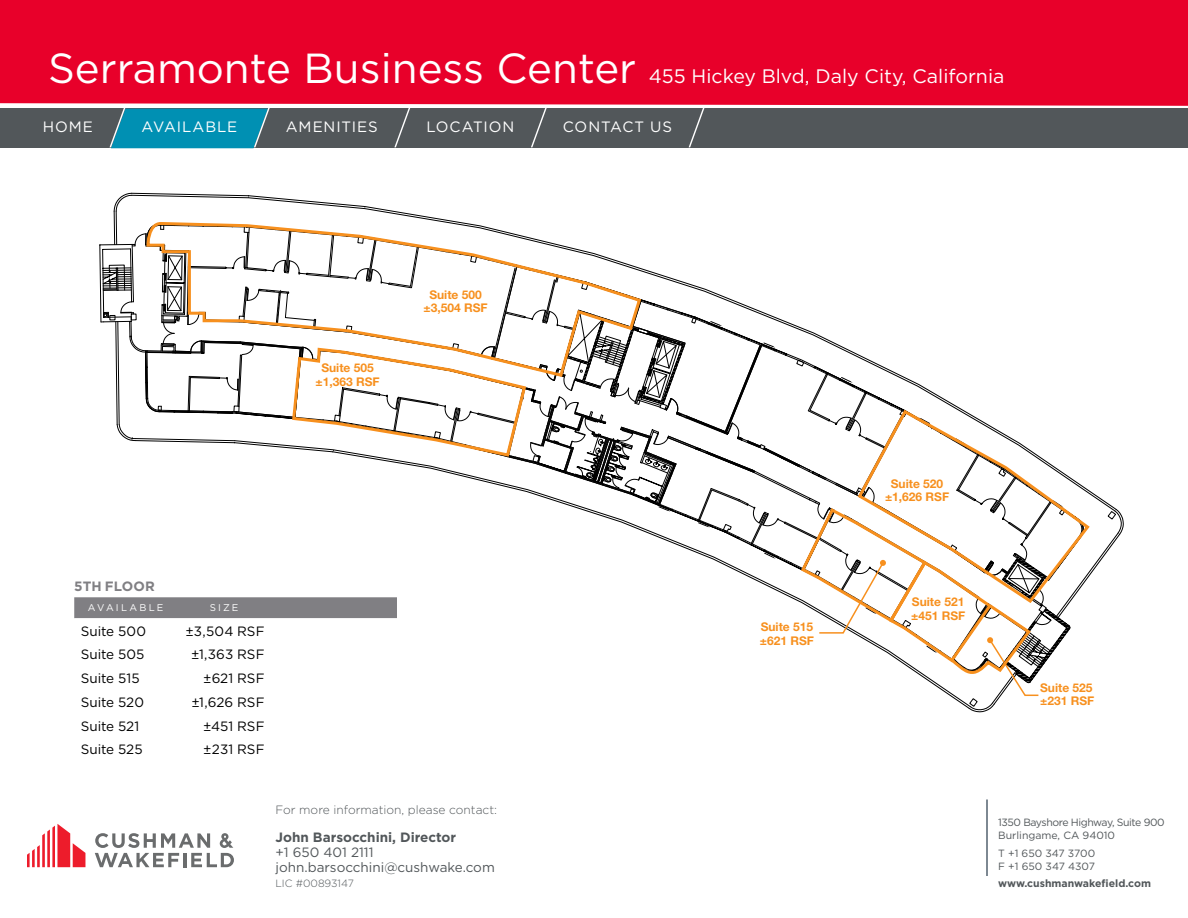
<style>
.page{position:relative;width:1188px;height:918px;background:#fff}
.page>*{position:absolute;margin:0;border:0;box-sizing:border-box;transform-origin:0 0}
.t1{font:19.5px "Gotham";color:#fff}
.t2{font:15px "Gotham";letter-spacing:.06em;color:#fff}
.t3{font:13.5px "Gotham";color:#000}
.t4{font:13.5px/15px "Gotham";color:#52575a}
.t5{font:700 13.5px "Gotham";color:#52575a}
.t6{font:700 13.5px "Gotham";color:#807f83}
.t7{font:700 12px/13.5px "Helvetica Neue LT Std";color:#f7901e;text-align:center}
.t8{font:300 12px "Gotham";color:#52575a}
.t9{font:10.5px/12.6px "Gotham";letter-spacing:-.025em;color:#52575a}
.t10{font:10.5px/12.6px "Gotham";color:#52575a}
.t11{font:700 10.5px "Gotham";color:#52575a}
.t12{font:300 10.5px "Gotham";color:#52575a}
.t13{font:9.75px "Gotham";letter-spacing:.225em;color:#fff}
.s1{font-size:42px}
</style>
<div class="page">
<div style="left:0;top:109px;width:1188px;height:39px;background:#52575a"></div>
<hr style="left:986px;top:800px;width:2px;height:76px;background:#53626f">
<svg style="left:27px;top:824px;width:58px;height:43px"></svg>
<svg style="left:95px;top:833px;width:139px;height:34px"></svg>
<div style="left:0;top:0;width:1188px;height:106px;background:#e8002a"></div>
<svg style="left:108px;top:105px;width:163px;height:44px"></svg>
<svg style="left:393px;top:105px;width:19px;height:43px"></svg>
<svg style="left:530px;top:105px;width:18px;height:43px"></svg>
<svg style="left:687px;top:105px;width:19px;height:43px"></svg>
<svg style="left:1107px;top:509px;width:17px;height:26px"></svg>
<svg style="left:74px;top:193px;width:1010px;height:519px"></svg>
<svg style="left:145px;top:221px;width:498px;height:158px"></svg>
<h1 class="t1" style="left:48px;top:64px;width:958px"><span class="s1">Serramonte Business Center</span> 455 Hickey Blvd, Daly City, California</h1>
<p class="t2" style="left:43px;top:117px;width:52px">HOME</p>
<p class="t2" style="left:142px;top:117px;width:97px">AVAILABLE</p>
<p class="t2" style="left:286px;top:117px;width:94px">AMENITIES</p>
<p class="t2" style="left:426px;top:117px;width:89px">LOCATION</p>
<p class="t2" style="left:563px;top:117px;width:111px">CONTACT US</p>
<p class="t7" style="left:316px;top:361px;width:66px">Suite 505 ±1,363 RSF</p>
<p class="t7" style="left:424px;top:287px;width:66px">Suite 500 ±3,504 RSF</p>
<p class="t6" style="left:74px;top:578px;width:82px">5TH FLOOR</p>
<p class="t13" style="left:88px;top:602px;width:77px">AVAILABLE</p>
<p class="t13" style="left:210px;top:602px;width:30px">SIZE</p>
<p class="t3" style="left:81px;top:622px;width:67px">Suite 500</p>
<p class="t3" style="left:185px;top:622px;width:81px">±3,504 RSF</p>
<p class="t3" style="left:81px;top:646px;width:65px">Suite 505</p>
<p class="t3" style="left:191px;top:646px;width:75px">±1,363 RSF</p>
<p class="t3" style="left:81px;top:670px;width:61px">Suite 515</p>
<p class="t3" style="left:203px;top:670px;width:63px">±621 RSF</p>
<p class="t3" style="left:81px;top:693px;width:65px">Suite 520</p>
<p class="t3" style="left:191px;top:693px;width:75px">±1,626 RSF</p>
<p class="t3" style="left:81px;top:717px;width:60px">Suite 521</p>
<p class="t3" style="left:203px;top:717px;width:63px">±451 RSF</p>
<p class="t3" style="left:81px;top:741px;width:64px">Suite 525</p>
<p class="t3" style="left:203px;top:741px;width:63px">±231 RSF</p>
<p class="t8" style="left:276px;top:802px;width:223px">For more information, please contact:</p>
<p class="t5" style="left:276px;top:828px;width:182px">John Barsocchini, Director</p>
<p class="t4" style="left:276px;top:844px;width:221px">+1 650 401 2111 john.barsocchini@cushwake.com</p>
<p class="t12" style="left:276px;top:877px;width:80px">LIC #00893147</p>
<p class="t7" style="left:760px;top:620px;width:56px;text-align:left">Suite 515 ±621 RSF</p>
<p class="t7" style="left:885px;top:476px;width:66px">Suite 520 ±1,626 RSF</p>
<p class="t7" style="left:911px;top:595px;width:56px;text-align:left">Suite 521 ±451 RSF</p>
<p class="t7" style="left:1040px;top:681px;width:56px;text-align:left">Suite 525 ±231 RSF</p>
<p class="t9" style="left:998px;top:816px;width:168px">1350 Bayshore Highway, Suite 900<br>Burlingame, CA 94010</p>
<p class="t10" style="left:998px;top:847px;width:98px">T +1 650 347 3700<br>F +1 650 347 4307</p>
<p class="t11" style="left:998px;top:876px;width:154px">www.cushmanwakefield.com</p>
</div>
